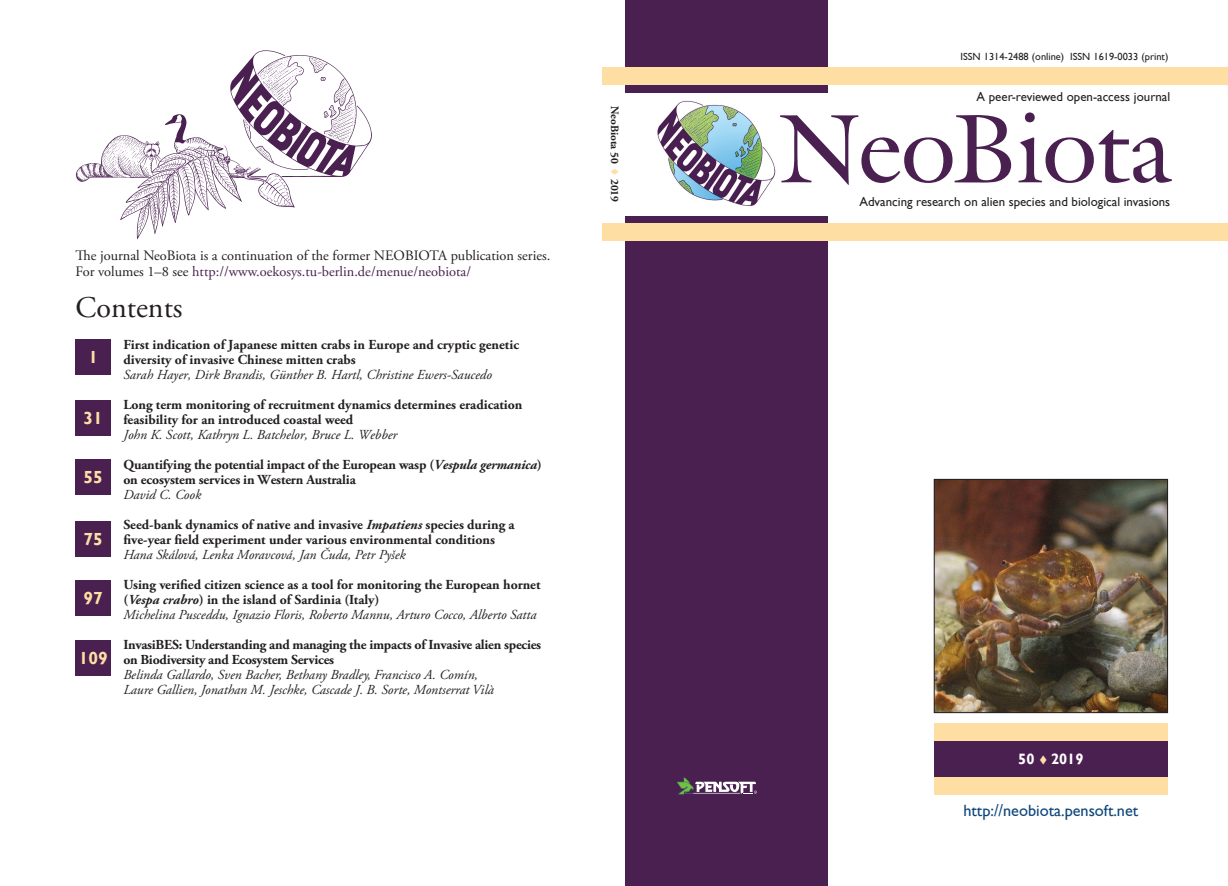
<style>
.page{position:relative;width:1228px;height:886px;background:#fff}
.page>*{position:absolute;margin:0;border:0;box-sizing:border-box;transform-origin:0 0}
.t1{font:96.25px "Galliard IT Cby BT";color:#4a2051}
.t2{font:30px "Adobe Garamond Pro";color:#231f20}
.t3{font:700 17.5px "Gill Sans";color:#ffdea4}
.t4{font:16.25px "Gill Sans";color:#0d467b}
.t5{font:700 15px "Gill Sans";color:#fff}
.t6{font:14.38px/16.2px "Adobe Garamond Pro";color:#231f20}
.t7{font:700 13.75px/15px "Adobe Garamond Pro";color:#231f20}
.t8{font:italic 13.75px/15px "Adobe Garamond Pro";color:#231f20}
.t9{font:12.88px "Gill Sans";color:#231f20}
.t10{font:700 11.25px "Adobe Garamond Pro";color:#231f20}
.t11{font:10.38px "Gill Sans";color:#231f20}
.s1{color:#4a2051}
.s2{font-weight:400;font-style:italic}
.s3{font-style:italic}
.s4{color:#ffdea4}
</style>
<div class="page">
<div style="left:76px;top:339px;width:35px;height:35px;background:#4a2051"></div>
<div style="left:76px;top:460px;width:35px;height:35px;background:#4a2051"></div>
<div style="left:76px;top:400px;width:35px;height:36px;background:#4a2051"></div>
<div style="left:76px;top:580px;width:35px;height:36px;background:#4a2051"></div>
<div style="left:76px;top:521px;width:35px;height:35px;background:#4a2051"></div>
<div style="left:76px;top:640px;width:35px;height:36px;background:#4a2051"></div>
<img style="left:76px;top:50px;width:296px;height:189px">
<div style="left:625px;top:216px;width:202px;height:670px;background:#4a2051"></div>
<div style="left:625px;top:0;width:202px;height:92px;background:#4a2051"></div>
<div style="left:602px;top:67px;width:625px;height:18px;background:#ffdea4"></div>
<div style="left:602px;top:223px;width:625px;height:18px;background:#ffdea4"></div>
<div style="left:933px;top:741px;width:234px;height:36px;background:#4a2051"></div>
<div style="left:933px;top:723px;width:234px;height:18px;background:#ffdea4"></div>
<div style="left:933px;top:777px;width:234px;height:17px;background:#ffdea4"></div>
<img style="left:657px;top:100px;width:119px;height:106px">
<svg style="left:676px;top:777px;width:81px;height:17px"></svg>
<img style="left:935px;top:481px;width:230px;height:230px">
<div style="left:933px;top:479px;width:234px;height:234px;border:1px solid #231f20"></div>
<p class="t6" style="left:76px;top:247px;width:476px">The journal NeoBiota is a continuation of the former NEOBIOTA publication series.<br>For volumes 1–8 see <span class="s1">http://www.oekosys.tu-berlin.de/menue/neobiota/</span></p>
<h2 class="t2" style="left:76px;top:289px;width:108px">Contents</h2>
<p class="t3" style="left:88px;top:346px;width:11px">1</p>
<p class="t7" style="left:123px;top:337px;width:397px">First indication of Japanese mitten crabs in Europe and cryptic genetic diversity of invasive Chinese mitten crabs</p>
<p class="t8" style="left:123px;top:367px;width:370px">Sarah Hayer, Dirk Brandis, Günther B. Hartl, Christine Ewers-Saucedo</p>
<p class="t7" style="left:123px;top:397px;width:400px">Long term monitoring of recruitment dynamics determines eradication feasibility for an introduced coastal weed</p>
<p class="t7" style="left:123px;top:420px;width:420px;line-height:30px"><span class="s2">John K. Scott, Kathryn L. Batchelor, Bruce L. Webber<br></span>Quantifying the potential impact of the European wasp (<span class="s3">Vespula germanica</span>)</p>
<p class="t7" style="left:123px;top:472px;width:234px">on ecosystem services in Western Australia</p>
<p class="t7" style="left:123px;top:480px;width:393px;line-height:30px"><span class="s2">David C. Cook<br></span>Seed-bank dynamics of native and invasive <span class="s3">Impatiens</span> species during a</p>
<p class="t7" style="left:123px;top:532px;width:373px">five-year field experiment under various environmental conditions</p>
<p class="t8" style="left:123px;top:547px;width:284px">Hana Skálová, Lenka Moravcová, Jan Čuda, Petr Pyšek</p>
<p class="t7" style="left:123px;top:577px;width:418px">Using verified citizen science as a tool for monitoring the European hornet (<span class="s3">Vespa crabro</span>) in the island of Sardinia (Italy)<br><span class="s2">Michelina Pusceddu, Ignazio Floris, Roberto Mannu, Arturo Cocco, Alberto Satta</span></p>
<p class="t7" style="left:123px;top:637px;width:419px">InvasiBES: Understanding and managing the impacts of Invasive alien species on Biodiversity and Ecosystem Services</p>
<p class="t8" style="left:123px;top:667px;width:372px">Belinda Gallardo, Sven Bacher, Bethany Bradley, Francisco A. Comín,<br>Laure Gallien, Jonathan M. Jeschke, Cascade J. B. Sorte, Montserrat Vilà</p>
<p class="t3" style="left:84px;top:408px;width:21px">31</p>
<p class="t3" style="left:84px;top:467px;width:21px">55</p>
<p class="t3" style="left:84px;top:528px;width:21px">75</p>
<p class="t3" style="left:84px;top:588px;width:21px">97</p>
<p class="t3" style="left:79px;top:648px;width:30px">109</p>
<p class="t10" style="left:621px;top:106px;width:98px;rotate:90deg">NeoBiota 50 <span class="s4">▼</span> 2019</p>
<p class="t11" style="left:960px;top:51px;width:209px">ISSN 1314-2488 (online) ISSN 1619-0033 (print)</p>
<p class="t9" style="left:976px;top:89px;width:195px">A peer-reviewed open-access journal</p>
<h1 class="t1" style="left:781px;top:86px;width:392px">NeoBiota</h1>
<p class="t9" style="left:859px;top:194px;width:312px">Advancing research on alien species and biological invasions</p>
<p class="t5" style="left:1018px;top:750px;width:67px">50 <span class="s4">▼</span> 2019</p>
<p class="t4" style="left:963px;top:801px;width:176px">http://neobiota.pensoft.net</p>
</div>
